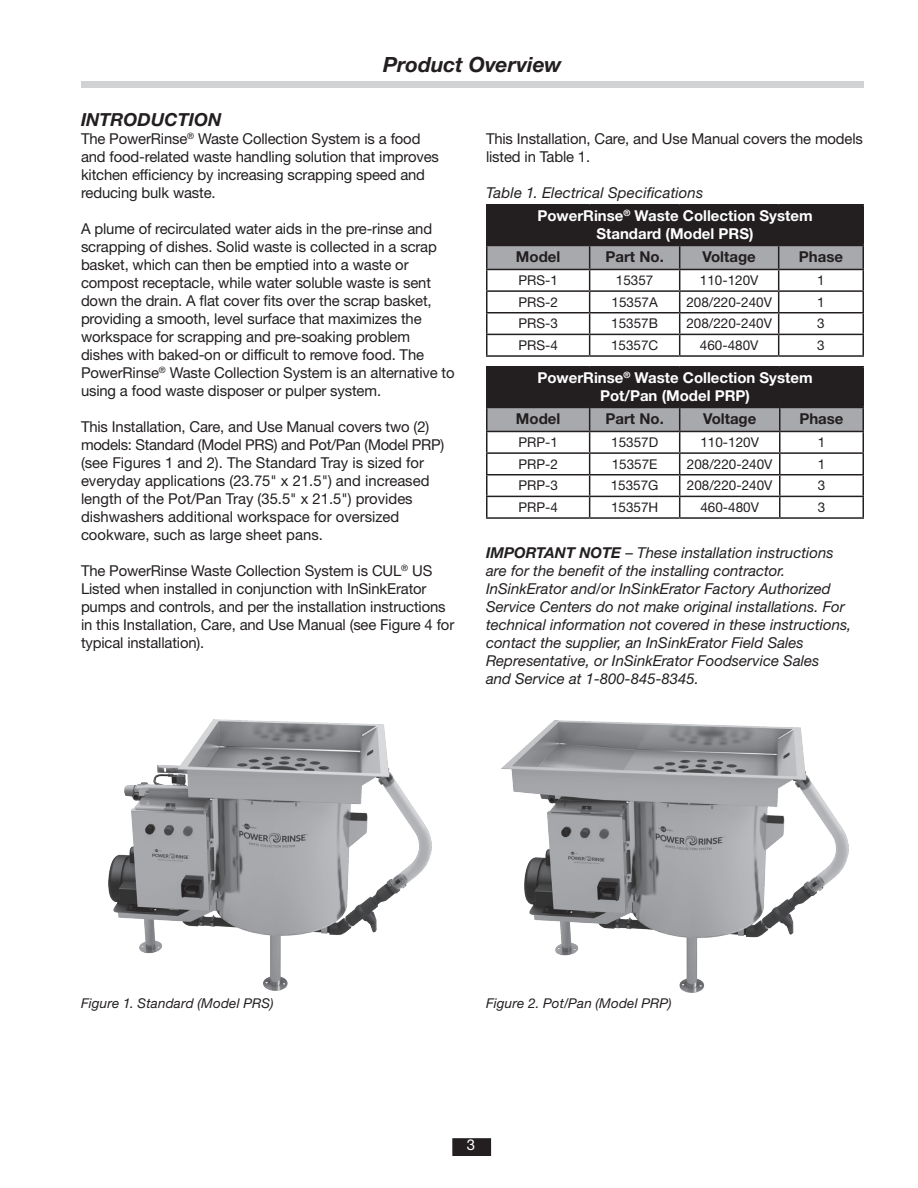
<style>
.page{position:relative;width:918px;height:1188px;background:#fff}
.page>*{position:absolute;margin:0;border:0;box-sizing:border-box;transform-origin:0 0}
.t1{font:italic 700 21px "Helvetica Neue LT Std";letter-spacing:-.005em;color:#231f20}
.header2a{font:italic 700 18px "Helvetica Neue LT Std";color:#231f20}
.Body{font:15px/18px "Helvetica Neue LT Std";letter-spacing:-.01em;color:#231f20}
.Body-2{font:italic 15px/18px "Helvetica Neue LT Std";color:#231f20}
.t2{font:700 15px/18px "Helvetica Neue LT Std";color:#fff;text-align:center}
.t3{font:700 15px "Helvetica Neue LT Std";color:#231f20}
.t4{font:15px "Helvetica Neue LT Std";color:#fff}
.t5{font:13.5px "Helvetica Neue LT Std";color:#231f20}
.Body-3{font:italic 13.5px "Helvetica Neue LT Std";letter-spacing:.01em;color:#231f20}
.s1{font-weight:700}
.s2{font-style:normal}
</style>
<div class="page">
<div style="left:453px;top:1139px;width:37px;height:16px;background:#231f20"></div>
<div style="left:452px;top:1138px;width:39px;height:18px;border:2px solid #231f20"></div>
<div style="left:81px;top:81px;width:783px;height:7px;background:#d1d2d4"></div>
<div style="left:487px;top:205px;width:376px;height:40px;background:#231f20"></div>
<hr style="left:486px;top:204px;width:104px;height:2px;background:#231f20">
<hr style="left:486px;top:205px;width:2px;height:40px;background:#231f20">
<hr style="left:590px;top:204px;width:90px;height:2px;background:#231f20">
<hr style="left:680px;top:204px;width:99px;height:2px;background:#231f20">
<hr style="left:779px;top:204px;width:85px;height:2px;background:#231f20">
<hr style="left:862px;top:205px;width:2px;height:40px;background:#231f20">
<hr style="left:486px;top:245px;width:104px;height:1px;background:#231f20">
<hr style="left:486px;top:246px;width:2px;height:23px;background:#231f20">
<hr style="left:779px;top:245px;width:85px;height:1px;background:#231f20">
<hr style="left:862px;top:246px;width:2px;height:23px;background:#231f20">
<hr style="left:486px;top:269px;width:104px;height:1px;background:#231f20">
<hr style="left:486px;top:270px;width:2px;height:20px;background:#231f20">
<hr style="left:779px;top:269px;width:85px;height:1px;background:#231f20">
<hr style="left:862px;top:270px;width:2px;height:20px;background:#231f20">
<hr style="left:486px;top:290px;width:104px;height:2px;background:#231f20">
<hr style="left:486px;top:292px;width:2px;height:20px;background:#231f20">
<hr style="left:779px;top:290px;width:85px;height:2px;background:#231f20">
<hr style="left:862px;top:292px;width:2px;height:20px;background:#231f20">
<hr style="left:486px;top:312px;width:104px;height:2px;background:#231f20">
<hr style="left:486px;top:314px;width:2px;height:20px;background:#231f20">
<hr style="left:779px;top:312px;width:85px;height:2px;background:#231f20">
<hr style="left:862px;top:314px;width:2px;height:20px;background:#231f20">
<hr style="left:486px;top:334px;width:104px;height:1px;background:#231f20">
<hr style="left:486px;top:335px;width:2px;height:20px;background:#231f20">
<hr style="left:779px;top:334px;width:85px;height:1px;background:#231f20">
<svg style="left:487px;top:245px;width:376px;height:110px"></svg>
<hr style="left:862px;top:335px;width:2px;height:20px;background:#231f20">
<hr style="left:486px;top:355px;width:104px;height:2px;background:#231f20">
<hr style="left:590px;top:355px;width:90px;height:2px;background:#231f20">
<hr style="left:680px;top:355px;width:99px;height:2px;background:#231f20">
<hr style="left:779px;top:355px;width:85px;height:2px;background:#231f20">
<div style="left:487px;top:367px;width:376px;height:40px;background:#231f20"></div>
<hr style="left:486px;top:366px;width:104px;height:2px;background:#231f20">
<hr style="left:486px;top:367px;width:2px;height:40px;background:#231f20">
<hr style="left:590px;top:366px;width:90px;height:2px;background:#231f20">
<hr style="left:680px;top:366px;width:100px;height:2px;background:#231f20">
<hr style="left:780px;top:366px;width:84px;height:2px;background:#231f20">
<hr style="left:862px;top:367px;width:2px;height:40px;background:#231f20">
<hr style="left:486px;top:407px;width:104px;height:1px;background:#231f20">
<hr style="left:486px;top:408px;width:2px;height:23px;background:#231f20">
<hr style="left:780px;top:407px;width:84px;height:1px;background:#231f20">
<hr style="left:862px;top:408px;width:2px;height:23px;background:#231f20">
<hr style="left:486px;top:431px;width:104px;height:1px;background:#231f20">
<hr style="left:486px;top:432px;width:2px;height:20px;background:#231f20">
<hr style="left:780px;top:431px;width:84px;height:1px;background:#231f20">
<hr style="left:862px;top:432px;width:2px;height:20px;background:#231f20">
<hr style="left:486px;top:452px;width:104px;height:2px;background:#231f20">
<hr style="left:486px;top:454px;width:2px;height:20px;background:#231f20">
<hr style="left:780px;top:452px;width:84px;height:2px;background:#231f20">
<hr style="left:862px;top:454px;width:2px;height:20px;background:#231f20">
<hr style="left:486px;top:474px;width:104px;height:2px;background:#231f20">
<hr style="left:486px;top:476px;width:2px;height:20px;background:#231f20">
<hr style="left:780px;top:474px;width:84px;height:2px;background:#231f20">
<hr style="left:862px;top:476px;width:2px;height:20px;background:#231f20">
<hr style="left:486px;top:496px;width:104px;height:1px;background:#231f20">
<hr style="left:486px;top:497px;width:2px;height:20px;background:#231f20">
<svg style="left:487px;top:407px;width:376px;height:110px"></svg>
<hr style="left:780px;top:496px;width:84px;height:1px;background:#231f20">
<hr style="left:779px;top:497px;width:2px;height:20px;background:#231f20">
<hr style="left:862px;top:497px;width:2px;height:20px;background:#231f20">
<hr style="left:486px;top:517px;width:104px;height:2px;background:#231f20">
<hr style="left:590px;top:517px;width:90px;height:2px;background:#231f20">
<hr style="left:680px;top:517px;width:100px;height:2px;background:#231f20">
<hr style="left:780px;top:517px;width:84px;height:2px;background:#231f20">
<img style="left:108px;top:720px;width:324px;height:270px">
<img style="left:502px;top:720px;width:346px;height:272px">
<p class="t1" style="left:383px;top:52px;width:180px">Product Overview</p>
<p class="header2a" style="left:81px;top:108px;width:142px">INTRODUCTION</p>
<p class="Body" style="left:81px;top:129px;width:359px">The PowerRinse<sup>®</sup> Waste Collection System is a food and food-related waste handling solution that improves kitchen efficiency by increasing scrapping speed and reducing bulk waste.</p>
<p class="Body" style="left:81px;top:219px;width:375px">A plume of recirculated water aids in the pre-rinse and scrapping of dishes. Solid waste is collected in a scrap basket, which can then be emptied into a waste or compost receptacle, while water soluble waste is sent down the drain. A flat cover fits over the scrap basket, providing a smooth, level surface that maximizes the workspace for scrapping and pre-soaking problem dishes with baked-on or difficult to remove food. The PowerRinse<sup>®</sup> Waste Collection System is an alternative to using a food waste disposer or pulper system.</p>
<p class="Body" style="left:81px;top:417px;width:365px">This Installation, Care, and Use Manual covers two (2) models: Standard (Model PRS) and Pot/Pan (Model PRP) (see Figures 1 and 2). The Standard Tray is sized for everyday applications (23.75" x 21.5") and increased length of the Pot/Pan Tray (35.5" x 21.5") provides dishwashers additional workspace for oversized cookware, such as large sheet pans.</p>
<p class="Body" style="left:81px;top:561px;width:375px">The PowerRinse Waste Collection System is CUL<sup>®</sup> US Listed when installed in conjunction with InSinkErator pumps and controls, and per the installation instructions in this Installation, Care, and Use Manual (see Figure 4 for typical installation).</p>
<p class="Body" style="left:486px;top:129px;width:379px">This Installation, Care, and Use Manual covers the models listed in Table 1.</p>
<p class="Body-2" style="left:486px;top:183px;width:219px">Table 1. Electrical Specifications</p>
<p class="t2" style="left:537px;top:207px;width:277px">PowerRinse<sup>®</sup> Waste Collection System<br>Standard (Model PRS)</p>
<p class="t3" style="left:516px;top:248px;width:46px">Model</p>
<p class="t3" style="left:606px;top:248px;width:60px">Part No.</p>
<p class="t3" style="left:703px;top:248px;width:55px">Voltage</p>
<p class="t3" style="left:799px;top:248px;width:46px">Phase</p>
<p class="t5" style="left:518px;top:272px;width:41px">PRS-1</p>
<p class="t5" style="left:616px;top:272px;width:39px">15357</p>
<p class="t5" style="left:700px;top:272px;width:60px">110-120V</p>
<p class="t5" style="left:817px;top:272px;width:9px">1</p>
<p class="t5" style="left:518px;top:294px;width:41px">PRS-2</p>
<p class="t5" style="left:612px;top:294px;width:48px">15357A</p>
<p class="t5" style="left:686px;top:294px;width:87px">208/220-240V</p>
<p class="t5" style="left:817px;top:294px;width:9px">1</p>
<p class="t5" style="left:518px;top:316px;width:41px">PRS-3</p>
<p class="t5" style="left:611px;top:316px;width:48px">15357B</p>
<p class="t5" style="left:686px;top:316px;width:87px">208/220-240V</p>
<p class="t5" style="left:817px;top:316px;width:9px">3</p>
<p class="t5" style="left:518px;top:337px;width:41px">PRS-4</p>
<p class="t5" style="left:611px;top:337px;width:49px">15357C</p>
<p class="t5" style="left:700px;top:337px;width:60px">460-480V</p>
<p class="t5" style="left:817px;top:337px;width:9px">3</p>
<p class="t2" style="left:537px;top:369px;width:277px">PowerRinse<sup>®</sup> Waste Collection System<br>Pot/Pan (Model PRP)</p>
<p class="t3" style="left:516px;top:410px;width:46px">Model</p>
<p class="t3" style="left:606px;top:410px;width:60px">Part No.</p>
<p class="t3" style="left:703px;top:410px;width:55px">Voltage</p>
<p class="t3" style="left:799px;top:410px;width:46px">Phase</p>
<p class="t5" style="left:518px;top:434px;width:41px">PRP-1</p>
<p class="t5" style="left:611px;top:434px;width:49px">15357D</p>
<p class="t5" style="left:700px;top:434px;width:60px">110-120V</p>
<p class="t5" style="left:818px;top:434px;width:9px">1</p>
<p class="t5" style="left:518px;top:456px;width:41px">PRP-2</p>
<p class="t5" style="left:612px;top:456px;width:47px">15357E</p>
<p class="t5" style="left:687px;top:456px;width:87px">208/220-240V</p>
<p class="t5" style="left:818px;top:456px;width:9px">1</p>
<p class="t5" style="left:518px;top:478px;width:41px">PRP-3</p>
<p class="t5" style="left:611px;top:478px;width:49px">15357G</p>
<p class="t5" style="left:687px;top:478px;width:87px">208/220-240V</p>
<p class="t5" style="left:818px;top:478px;width:9px">3</p>
<p class="t5" style="left:518px;top:499px;width:41px">PRP-4</p>
<p class="t5" style="left:611px;top:499px;width:49px">15357H</p>
<p class="t5" style="left:700px;top:499px;width:60px">460-480V</p>
<p class="t5" style="left:818px;top:499px;width:9px">3</p>
<p class="Body-2" style="left:486px;top:543px;width:367px"><span class="s1">IMPORTANT NOTE</span> <span class="s2">–</span> These installation instructions are for the benefit of the installing contractor.<br>InSinkErator and/or InSinkErator Factory Authorized Service Centers do not make original installations. For technical information not covered in these instructions, contact the supplier, an InSinkErator Field Sales Representative, or InSinkErator Foodservice Sales<br>and Service at 1-800-845-8345.</p>
<p class="Body-3" style="left:81px;top:995px;width:194px">Figure 1. Standard (Model PRS)</p>
<p class="Body-3" style="left:486px;top:995px;width:187px">Figure 2. Pot/Pan (Model PRP)</p>
<p class="t4" style="left:467px;top:1136px;width:10px">3</p>
</div>
